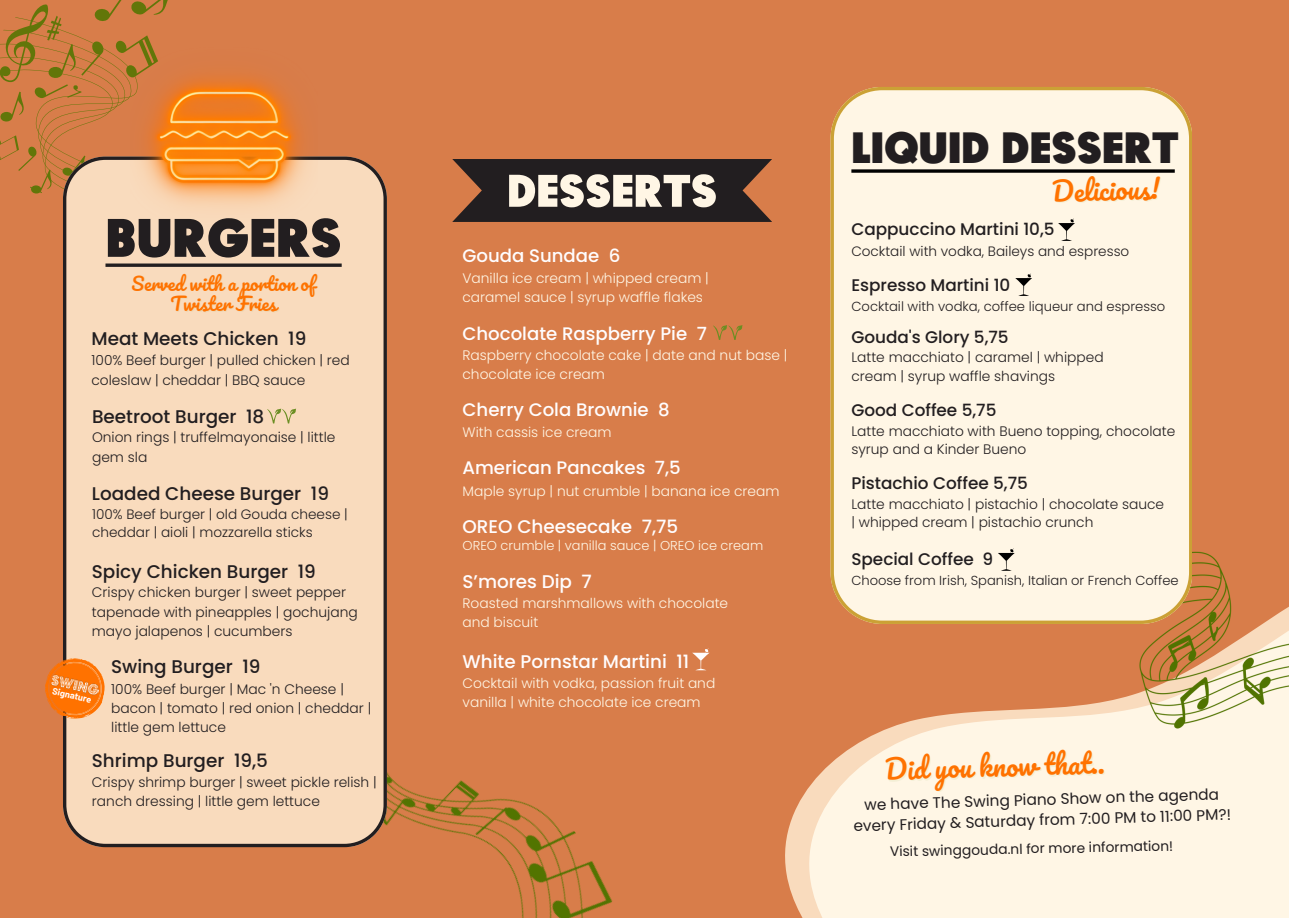
<style>
.page{position:relative;width:1289px;height:918px;background:#fff}
.page>*{position:absolute;margin:0;border:0;box-sizing:border-box;transform-origin:0 0}
.t1{font:60.3px "Budmo W00 Solid";color:#221e20}
.t2{font:50.7px "Budmo W00 Solid";color:#fff6e5}
.t3{font:49.05px "Budmo W00 Solid";color:#221e20}
.t4{font:26.7px "Pacifico";color:#ff7200}
.t5{font:26.4px "Pacifico";color:#ff7200}
.t6{font:500 18.3px "Poppins";color:#221e20}
.t7{font:500 18.3px "Poppins";color:#fffdfe}
.t8{font:18.3px "Pacifico";color:#ff7200}
.t9{font:500 18.15px "Poppins";color:#fffdfe}
.t10{font:500 16.8px "Poppins";color:#221e20}
.t11{font:15.3px/20.7px "Poppins";color:#221e20;text-align:center}
.t12{font:300 13.8px/19.2px "Poppins";color:#221e20}
.t13{font:300 13.8px/19.2px "Poppins";color:#fff6e5}
.t14{font:13.8px "Poppins";color:#221e20}
.t15{font:300 13.65px/18px "Poppins";color:#221e20}
.t16{font:300 13.2px "Poppins";color:#221e20}
.t17{font:300 13.05px "Poppins";color:#221e20}
.t18{font:300 12.9px "Poppins";color:#fff6e5}
.t19{font:700 9.15px "Barlow";color:#fffdfe}
</style>
<div class="page">
<div style="left:0;top:0;width:1288px;height:918px;background:#d87d4a"></div>
<svg style="left:785px;top:695px;width:503px;height:223px;background:#fae7d1"></svg>
<img style="left:1131px;top:551px;width:157px;height:178px">
<div style="left:830px;top:87px;width:361px;height:536px;background:#fff6e5"></div>
<img style="left:328px;top:772px;width:284px;height:146px">
<svg style="left:0;top:0;width:168px;height:194px"></svg>
<svg style="left:1015px;top:273px;width:16px;height:23px"></svg>
<svg style="left:997px;top:548px;width:17px;height:23px"></svg>
<svg style="left:851px;top:169px;width:323px;height:4px"></svg>
<svg style="left:692px;top:648px;width:17px;height:22px"></svg>
<svg style="left:1057px;top:218px;width:17px;height:23px"></svg>
<div style="left:63px;top:157px;width:324px;height:690px;background:#f9dbbd"></div>
<hr style="left:105px;top:264px;width:236px;height:3px;background:#221e20">
<svg style="left:45px;top:652px;width:66px;height:73px"></svg>
<img style="left:50px;top:673px;width:50px;height:24px">
<img style="left:130px;top:43px;width:187px;height:183px">
<svg style="left:267px;top:409px;width:29px;height:14px"></svg>
<svg style="left:452px;top:159px;width:320px;height:63px;background:#332623"></svg>
<svg style="left:713px;top:325px;width:29px;height:15px"></svg>
<p class="t1" style="left:106px;top:204px;width:237px">BURGERS</p>
<h2 class="t8" style="left:131px;top:274px;width:185px">Served with a portion of</h2>
<h3 class="t8" style="left:170px;top:294px;width:108px">Twister Fries</h3>
<h4 class="t6" style="left:91px;top:326px;width:216px">Meat Meets Chicken 19</h4>
<h6 class="t12" style="left:91px;top:351px;width:260px">100% Beef burger | pulled chicken | red coleslaw | cheddar | BBQ sauce</h6>
<p class="t6" style="left:92px;top:403px;width:174px">Beetroot Burger 18</p>
<h3 class="t12" style="left:92px;top:428px;width:245px">Onion rings | truffelmayonaise | little gem sla</h3>
<h4 class="t6" style="left:92px;top:481px;width:238px">Loaded Cheese Burger 19</h4>
<h6 class="t15" style="left:92px;top:505px;width:257px">100% Beef burger | old Gouda cheese | cheddar | aioli | mozzarella sticks</h6>
<p class="t6" style="left:92px;top:558px;width:225px">Spicy Chicken Burger 19</p>
<p class="t12" style="left:92px;top:583px;width:267px">Crispy chicken burger | sweet pepper tapenade with pineapples | gochujang mayo jalapenos | cucumbers</p>
<p class="t6" style="left:111px;top:654px;width:151px">Swing Burger 19</p>
<p class="t12" style="left:111px;top:679px;width:261px">100% Beef burger | Mac 'n Cheese | bacon | tomato | red onion | cheddar | little gem lettuce</p>
<h4 class="t19" style="left:54px;top:685px;width:41px;rotate:13deg">Signature</h4>
<h6 class="t6" style="left:92px;top:748px;width:177px">Shrimp Burger 19,5</h6>
<h6 class="t12" style="left:92px;top:773px;width:286px">Crispy shrimp burger | sweet pickle relish | ranch dressing | little gem lettuce</h6>
<h4 class="t2" style="left:507px;top:162px;width:211px">DESSERTS</h4>
<p class="t9" style="left:462px;top:243px;width:159px">Gouda Sundae 6</p>
<p class="t13" style="left:462px;top:269px;width:248px">Vanilla ice cream | whipped cream | caramel sauce | syrup waffle flakes</p>
<p class="t9" style="left:462px;top:321px;width:246px">Chocolate Raspberry Pie 7</p>
<h4 class="t13" style="left:462px;top:345px;width:326px">Raspberry chocolate cake | date and nut base | chocolate ice cream</h4>
<p class="t9" style="left:462px;top:397px;width:209px">Cherry Cola Brownie 8</p>
<h4 class="t13" style="left:462px;top:423px;width:150px">With cassis ice cream</h4>
<h4 class="t9" style="left:462px;top:455px;width:220px">American Pancakes 7,5</h4>
<p class="t13" style="left:462px;top:481px;width:318px">Maple syrup | nut crumble | banana ice cream</p>
<h4 class="t7" style="left:462px;top:514px;width:217px">OREO Cheesecake 7,75</h4>
<p class="t18" style="left:462px;top:537px;width:302px">OREO crumble | vanilla sauce | OREO ice cream</p>
<p class="t7" style="left:462px;top:569px;width:131px">S’mores Dip 7</p>
<h4 class="t13" style="left:462px;top:594px;width:267px">Roasted marshmallows with chocolate and biscuit</h4>
<h4 class="t7" style="left:462px;top:649px;width:228px">White Pornstar Martini 11</h4>
<h6 class="t13" style="left:462px;top:673px;width:254px">Cocktail with vodka, passion fruit and vanilla | white chocolate ice cream</h6>
<p class="t3" style="left:851px;top:119px;width:329px">LIQUID DESSERT</p>
<p class="t5" style="left:1051px;top:178px;width:109px;rotate:-2deg">Delicious!</p>
<h4 class="t10" style="left:851px;top:218px;width:205px">Cappuccino Martini 10,5</h4>
<p class="t15" style="left:851px;top:242px;width:279px">Cocktail with vodka, Baileys and espresso</p>
<p class="t10" style="left:851px;top:273px;width:160px">Espresso Martini 10</p>
<p class="t16" style="left:851px;top:297px;width:315px">Cocktail with vodka, coffee liqueur and espresso</p>
<h4 class="t10" style="left:851px;top:325px;width:159px">Gouda's Glory 5,75</h4>
<h6 class="t12" style="left:851px;top:348px;width:254px;line-height:18.3px">Latte macchiato | caramel | whipped cream | syrup waffle shavings</h6>
<h4 class="t10" style="left:851px;top:398px;width:146px">Good Coffee 5,75</h4>
<p class="t12" style="left:851px;top:422px;width:325px;line-height:18.3px">Latte macchiato with Bueno topping, chocolate syrup and a Kinder Bueno</p>
<h4 class="t10" style="left:851px;top:472px;width:178px">Pistachio Coffee 5,75</h4>
<h6 class="t12" style="left:851px;top:495px;width:314px;line-height:18.3px">Latte macchiato | pistachio | chocolate sauce | whipped cream | pistachio crunch</h6>
<h2 class="t10" style="left:851px;top:548px;width:143px">Special Coffee 9</h2>
<h6 class="t17" style="left:851px;top:571px;width:329px">Choose from Irish, Spanish, Italian or French Coffee</h6>
<h1 class="t4" style="left:884px;top:756px;width:221px;rotate:-2deg">Did you know that..</h1>
<p class="t11" style="left:852px;top:796px;width:379px;rotate:-2deg">we have The Swing Piano Show on the agenda every Friday &amp; Saturday from 7:00 PM to 11:00 PM?!</p>
<h5 class="t14" style="left:889px;top:841px;width:285px;rotate:-1deg">Visit swinggouda.nl for more information!</h5>
</div>
